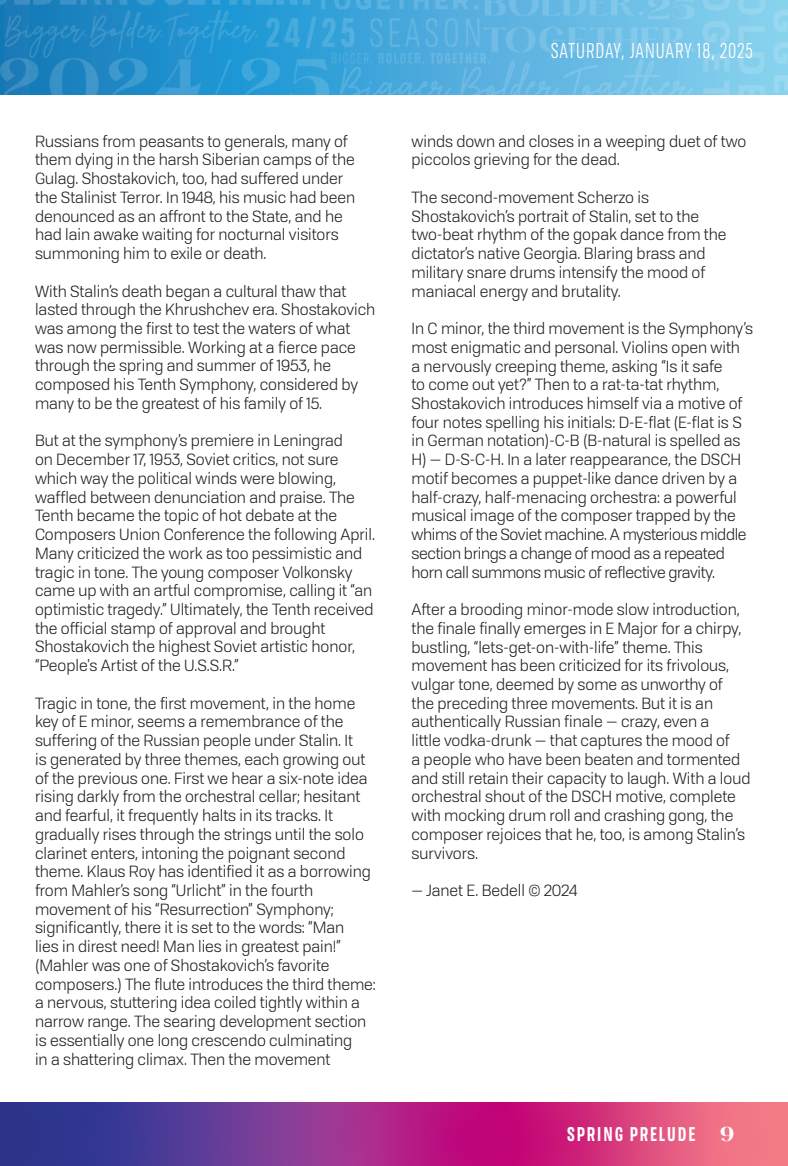
<style>
.page{position:relative;width:788px;height:1166px;background:#fff}
.page>*{position:absolute;margin:0;border:0;box-sizing:border-box;transform-origin:0 0}
.t1{font:21px "Tofino Cond Book Personal";letter-spacing:.05em;color:#fff}
.t2{font:19.25px "Tofino Cond Semibold Personal";letter-spacing:.1em;color:#fff}
.t3{font:700 17.5px "PP Hatton";color:#fff}
.t4{font:15.75px/18.7px "Tofino Book Personal";color:#231f20}
</style>
<div class="page">
<svg style="left:0;top:1102px;width:788px;height:64px;background:#9a3788"></svg>
<img style="left:0;top:0;width:788px;height:94px">
<p class="t4" style="left:35px;top:131px;width:322px">Russians from peasants to generals, many of them dying in the harsh Siberian camps of the Gulag. Shostakovich, too, had suffered under the Stalinist Terror. In 1948, his music had been denounced as an affront to the State, and he had lain awake waiting for nocturnal visitors summoning him to exile or death.</p>
<p class="t4" style="left:35px;top:281px;width:342px">With Stalin’s death began a cultural thaw that lasted through the Khrushchev era. Shostakovich was among the first to test the waters of what was now permissible. Working at a fierce pace through the spring and summer of 1953, he composed his Tenth Symphony, considered by many to be the greatest of his family of 15.</p>
<p class="t4" style="left:35px;top:431px;width:341px">But at the symphony’s premiere in Leningrad<br>on December 17, 1953, Soviet critics, not sure which way the political winds were blowing, waffled between denunciation and praise. The Tenth became the topic of hot debate at the Composers Union Conference the following April.<br>Many criticized the work as too pessimistic and tragic in tone. The young composer Volkonsky came up with an artful compromise, calling it “an optimistic tragedy.” Ultimately, the Tenth received the official stamp of approval and brought Shostakovich the highest Soviet artistic honor, “People's Artist of the U.S.S.R.”</p>
<p class="t4" style="left:35px;top:693px;width:342px">Tragic in tone, the first movement, in the home key of E minor, seems a remembrance of the suffering of the Russian people under Stalin. It<br>is generated by three themes, each growing out of the previous one. First we hear a six-note idea rising darkly from the orchestral cellar; hesitant and fearful, it frequently halts in its tracks. It gradually rises through the strings until the solo clarinet enters, intoning the poignant second theme. Klaus Roy has identified it as a borrowing from Mahler’s song “Urlicht” in the fourth movement of his “Resurrection” Symphony; significantly, there it is set to the words: “Man<br>lies in direst need! Man lies in greatest pain!” (Mahler was one of Shostakovich’s favorite composers.) The flute introduces the third theme: a nervous, stuttering idea coiled tightly within a narrow range. The searing development section is essentially one long crescendo culminating<br>in a shattering climax. Then the movement</p>
<h1 class="t1" style="left:550px;top:37px;width:204px">SATURDAY, JANUARY 18, 2025</h1>
<p class="t4" style="left:411px;top:131px;width:336px">winds down and closes in a weeping duet of two piccolos grieving for the dead.</p>
<p class="t4" style="left:411px;top:187px;width:316px">The second-movement Scherzo is Shostakovich’s portrait of Stalin, set to the two-beat rhythm of the gopak dance from the dictator’s native Georgia. Blaring brass and military snare drums intensify the mood of maniacal energy and brutality.</p>
<p class="t4" style="left:411px;top:318px;width:343px">In C minor, the third movement is the Symphony’s most enigmatic and personal. Violins open with<br>a nervously creeping theme, asking “Is it safe<br>to come out yet?” Then to a rat-ta-tat rhythm, Shostakovich introduces himself via a motive of four notes spelling his initials: D-E-flat (E-flat is S in German notation)-C-B (B-natural is spelled as H) — D-S-C-H. In a later reappearance, the DSCH motif becomes a puppet-like dance driven by a half-crazy, half-menacing orchestra: a powerful musical image of the composer trapped by the whims of the Soviet machine. A mysterious middle section brings a change of mood as a repeated horn call summons music of reflective gravity.</p>
<p class="t4" style="left:411px;top:599px;width:340px">After a brooding minor-mode slow introduction, the finale finally emerges in E Major for a chirpy, bustling, “lets-get-on-with-life” theme. This movement has been criticized for its frivolous, vulgar tone, deemed by some as unworthy of<br>the preceding three movements. But it is an authentically Russian finale — crazy, even a<br>little vodka-drunk — that captures the mood of<br>a people who have been beaten and tormented and still retain their capacity to laugh. With a loud orchestral shout of the DSCH motive, complete with mocking drum roll and crashing gong, the composer rejoices that he, too, is among Stalin’s survivors.</p>
<p class="t4" style="left:411px;top:880px;width:167px">— Janet E. Bedell © 2024</p>
<p class="t2" style="left:567px;top:1120px;width:129px">SPRING PRELUDE</p>
<p class="t3" style="left:719px;top:1125px;width:16px">9</p>
</div>
